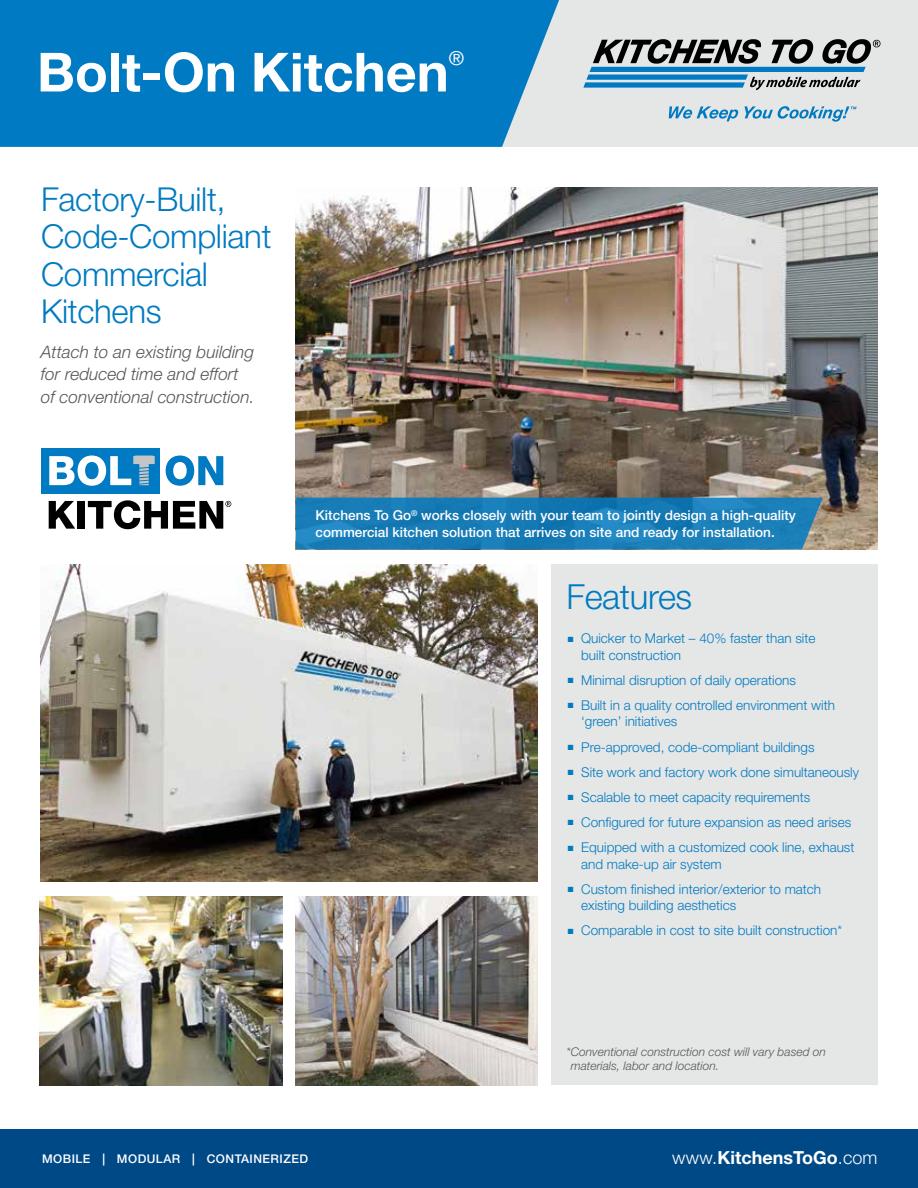
<style>
.page{position:relative;width:918px;height:1188px;background:#fff}
.page>*{position:absolute;margin:0;border:0;box-sizing:border-box;transform-origin:0 0}
.t1{font:700 54px "Helvetica Neue LT Std";color:#fff}
.t2{font:300 34.65px "Helvetica Neue LT Std";letter-spacing:-.01em;color:#007ac2}
.t3{font:300 33px/37.5px "Helvetica Neue LT Std";letter-spacing:-.01em;color:#007ac2}
.t4{font:19.2px "Helvetica Neue LT Std";color:#fff}
.t5{font:700 18px "Helvetica Neue LT Std";color:#fff}
.t6{font:italic 300 17.25px/22.6px "Helvetica Neue LT Std";color:#54565a}
.t7{font:500 13.65px/16.4px "Helvetica Neue LT Std";color:#fff}
.t8{font:300 13.5px/16.5px "Helvetica Neue LT Std";color:#007ac2}
.t9{font:italic 300 12px/13.5px "Helvetica Neue LT Std";color:#54565a}
.t10{font:500 12px "Helvetica Neue LT Std";letter-spacing:.04em;color:#fff}
.s1{font-weight:300}
</style>
<div class="page">
<div style="left:0;top:0;width:918px;height:147px;background:#e5e6e6"></div>
<div style="left:0;top:0;width:559px;height:147px;background:#007ac2"></div>
<div style="left:0;top:1130px;width:918px;height:58px;background:#004987"></div>
<div style="left:551px;top:565px;width:327px;height:520px;background:#e5e6e6"></div>
<img style="left:40px;top:896px;width:242px;height:189px">
<svg style="left:669px;top:106px;width:69px;height:15px"></svg>
<svg style="left:744px;top:106px;width:113px;height:16px"></svg>
<svg style="left:583px;top:39px;width:298px;height:51px"></svg>
<img style="left:40px;top:565px;width:497px;height:316px">
<img style="left:296px;top:896px;width:242px;height:189px">
<img style="left:296px;top:187px;width:582px;height:362px">
<svg style="left:296px;top:498px;width:527px;height:51px;background:#1b7db6"></svg>
<div style="left:41px;top:448px;width:119px;height:45px;background:#007ac2"></div>
<svg style="left:166px;top:456px;width:57px;height:30px"></svg>
<svg style="left:49px;top:501px;width:26px;height:28px"></svg>
<div style="left:77px;top:501px;width:8px;height:28px;background:#000"></div>
<svg style="left:88px;top:500px;width:143px;height:29px"></svg>
<svg style="left:49px;top:456px;width:106px;height:30px"></svg>
<h1 class="t1" style="left:37px;top:39px;width:413px">Bolt-On Kitchen</h1>
<h3 class="t4" style="left:449px;top:47px;width:17px">®</h3>
<h3 class="t3" style="left:41px;top:180px;width:232px">Factory-Built,<br>Code-Compliant<br>Commercial<br>Kitchens</h3>
<p class="t6" style="left:41px;top:340px;width:215px">Attach to an existing building for reduced time and effort of conventional construction.</p>
<p class="t7" style="left:316px;top:507px;width:482px">Kitchens To Go<sup>®</sup> works closely with your team to jointly design a high-quality commercial kitchen solution that arrives on site and ready for installation.</p>
<h2 class="t2" style="left:566px;top:575px;width:127px">Features</h2>
<p class="t8" style="left:581px;top:630px;width:236px;text-indent:-13px">■ Quicker to Market – 40% faster than site built construction</p>
<p class="t8" style="left:568px;top:671px;width:229px">■ Minimal disruption of daily operations</p>
<p class="t8" style="left:581px;top:697px;width:255px;text-indent:-13px">■ Built in a quality controlled environment with ‘green’ initiatives</p>
<p class="t8" style="left:568px;top:738px;width:248px">■ Pre-approved, code-compliant buildings</p>
<p class="t8" style="left:568px;top:763px;width:293px">■ Site work and factory work done simultaneously</p>
<p class="t8" style="left:568px;top:788px;width:244px">■ Scalable to meet capacity requirements</p>
<p class="t8" style="left:568px;top:814px;width:285px">■ Configured for future expansion as need arises</p>
<p class="t8" style="left:581px;top:839px;width:275px;text-indent:-13px">■ Equipped with a customized cook line, exhaust and make-up air system</p>
<p class="t8" style="left:581px;top:880px;width:242px;text-indent:-13px">■ Custom finished interior/exterior to match existing building aesthetics</p>
<p class="t8" style="left:568px;top:922px;width:276px">■ Comparable in cost to site built construction*</p>
<p class="t10" style="left:42px;top:1151px;width:268px">MOBILE | MODULAR | CONTAINERIZED</p>
<p class="t9" style="left:571px;top:1045px;width:257px;text-indent:-4px">*Conventional construction cost will vary based on materials, labor and location.</p>
<h3 class="t5" style="left:672px;top:1147px;width:207px"><span class="s1">www.</span>KitchensToGo<span class="s1">.com</span></h3>
</div>
